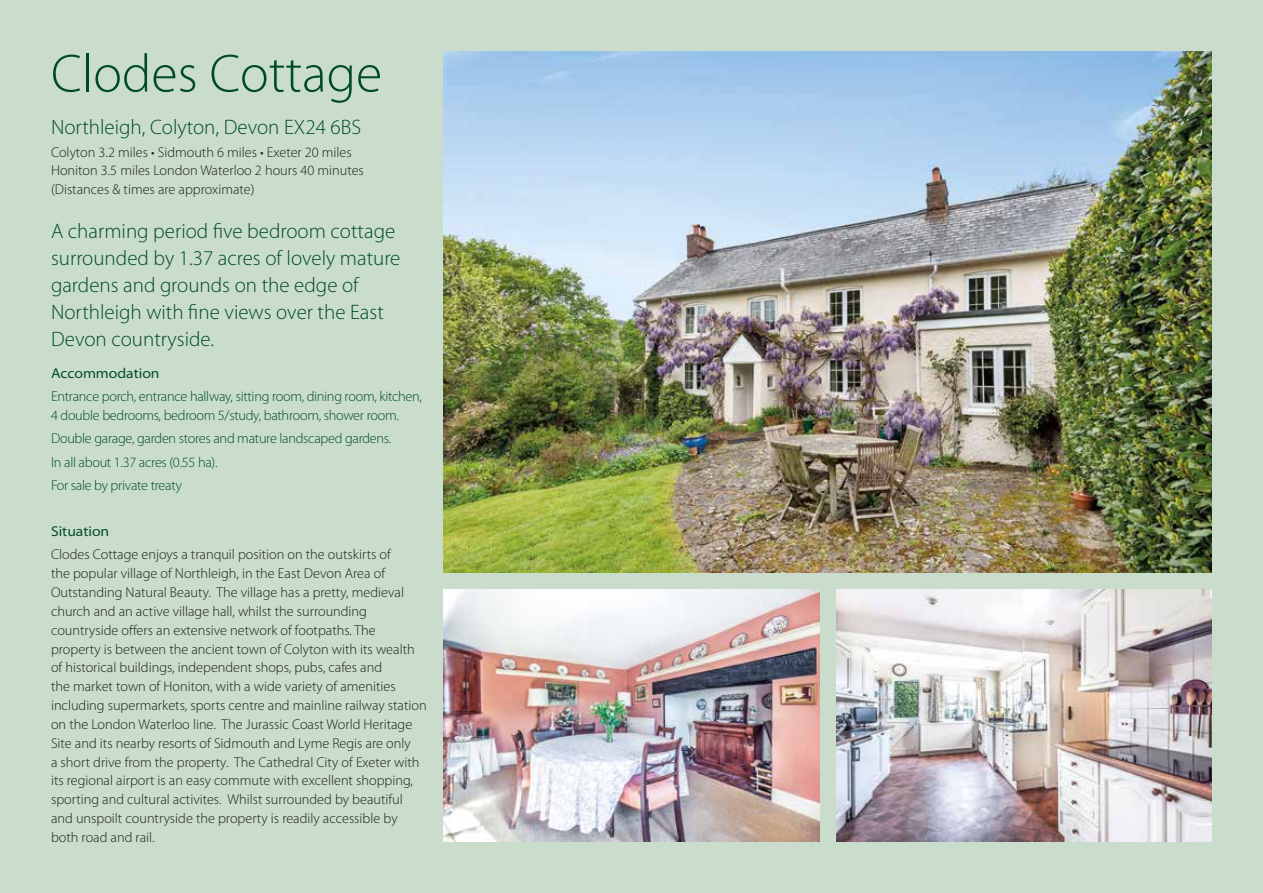
<style>
.page{position:relative;width:1263px;height:893px;background:#caddcd}
.page>*{position:absolute;margin:0;border:0;box-sizing:border-box;transform-origin:0 0}
.t1{font:300 54px "Myriad Pro";color:#004a2c}
.t2{font:300 21px/27px "Myriad Pro";color:#004a2c}
.t3{font:300 14.25px/18.9px "Myriad Pro";color:#1d1d1b}
.t4{font:300 14.25px/23.2px "Myriad Pro";letter-spacing:-.02em;color:#004a2c}
.t5{font:semi-expanded 14.25px "Myriad Pro";color:#004a2c}
</style>
<div class="page">
<img style="left:836px;top:590px;width:376px;height:252px">
<img style="left:444px;top:590px;width:375px;height:252px">
<img style="left:444px;top:51px;width:768px;height:522px">
<h1 class="t1" style="left:51px;top:44px;width:333px">Clodes Cottage</h1>
<h2 class="t2" style="left:51px;top:113px;width:312px">Northleigh, Colyton, Devon EX24 6BS</h2>
<p class="t3" style="left:51px;top:143px;width:314px">Colyton 3.2 miles • Sidmouth 6 miles • Exeter 20 miles<br>Honiton 3.5 miles London Waterloo 2 hours 40 minutes (Distances &amp; times are approximate)</p>
<h2 class="t2" style="left:51px;top:218px;width:351px">A charming period five bedroom cottage surrounded by 1.37 acres of lovely mature gardens and grounds on the edge of Northleigh with fine views over the East Devon countryside.</h2>
<p class="t5" style="left:51px;top:365px;width:110px">Accommodation</p>
<p class="t4" style="left:51px;top:387px;width:373px;line-height:19px">Entrance porch, entrance hallway, sitting room, dining room, kitchen,<br>4 double bedrooms, bedroom 5/study, bathroom, shower room.</p>
<p class="t4" style="left:51px;top:427px;width:342px">Double garage, garden stores and mature landscaped gardens.<br>In all about 1.37 acres (0.55 ha).<br>For sale by private treaty</p>
<p class="t5" style="left:51px;top:524px;width:60px">Situation</p>
<p class="t3" style="left:51px;top:545px;width:377px">Clodes Cottage enjoys a tranquil position on the outskirts of<br>the popular village of Northleigh, in the East Devon Area of Outstanding Natural Beauty. The village has a pretty, medieval church and an active village hall, whilst the surrounding countryside offers an extensive network of footpaths. The property is between the ancient town of Colyton with its wealth of historical buildings, independent shops, pubs, cafes and<br>the market town of Honiton, with a wide variety of amenities including supermarkets, sports centre and mainline railway station on the London Waterloo line. The Jurassic Coast World Heritage Site and its nearby resorts of Sidmouth and Lyme Regis are only<br>a short drive from the property. The Cathedral City of Exeter with its regional airport is an easy commute with excellent shopping, sporting and cultural activites. Whilst surrounded by beautiful and unspoilt countryside the property is readily accessible by both road and rail.</p>
</div>
